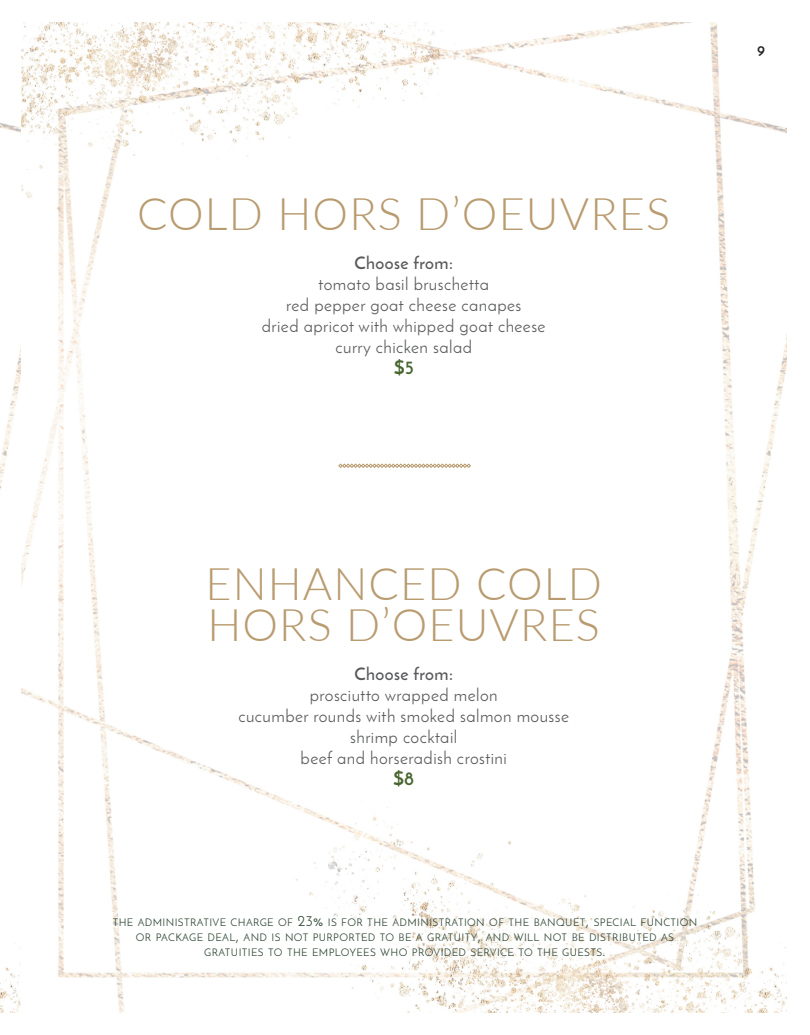
<style>
.page{position:relative;width:810px;height:1035px;background:#fff}
.page>*{position:absolute;margin:0;border:0;box-sizing:border-box;transform-origin:0 0}
.t1{font:300 45px/41.2px "Lato";letter-spacing:.025em;color:#b99b70}
.t2{font:700 18.75px "Josefin Sans";color:#48652f}
.t3{font:17.5px/21px "Josefin Sans";letter-spacing:.025em;color:#58595b;text-align:center}
.t4{font:600 17.5px "Josefin Sans";letter-spacing:.025em;color:#58595b}
.t5{font:700 15px "Josefin Sans";color:#231f20}
.t6{font:10.5px "Josefin Sans";letter-spacing:.035em;color:#2f4735}
.s1{font-size:15px}
</style>
<div class="page">
<img style="left:0;top:22px;width:786px;height:990px">
<svg style="left:338px;top:464px;width:133px;height:4px"></svg>
<h1 class="t1" style="left:137px;top:192px;width:534px">COLD HORS D’OEUVRES</h1>
<h3 class="t4" style="left:355px;top:252px;width:100px">Choose from:</h3>
<h3 class="t3" style="left:262px;top:273px;width:285px">tomato basil bruschetta<br>red pepper goat cheese canapes<br>dried apricot with whipped goat cheese curry chicken salad</h3>
<h2 class="t2" style="left:394px;top:356px;width:21px">$5</h2>
<p class="t5" style="left:757px;top:42px;width:9px">9</p>
<h1 class="t1" style="left:206px;top:562px;width:398px">ENHANCED COLD<br>HORS D’OEUVRES</h1>
<h3 class="t4" style="left:355px;top:663px;width:100px">Choose from:</h3>
<h3 class="t3" style="left:238px;top:684px;width:332px">prosciutto wrapped melon<br>cucumber rounds with smoked salmon mousse shrimp cocktail<br>beef and horseradish crostini</h3>
<h2 class="t2" style="left:393px;top:767px;width:23px">$8</h2>
<p class="t6" style="left:113px;top:916px;width:586px">THE ADMINISTRATIVE CHARGE OF <span class="s1">23%</span> IS FOR THE ADMINISTRATION OF THE BANQUET<span class="s1">,</span> SPECIAL FUNCTION</p>
<p class="t6" style="left:136px;top:931px;width:540px">OR PACKAGE DEAL<span class="s1">,</span> AND IS NOT PURPORTED TO BE A GRATUITY<span class="s1">,</span> AND WILL NOT BE DISTRIBUTED AS</p>
<p class="t6" style="left:204px;top:946px;width:403px">GRATUITIES TO THE EMPLOYEES WHO PROVIDED SERVICE TO THE GUESTS<span class="s1">.</span></p>
</div>
